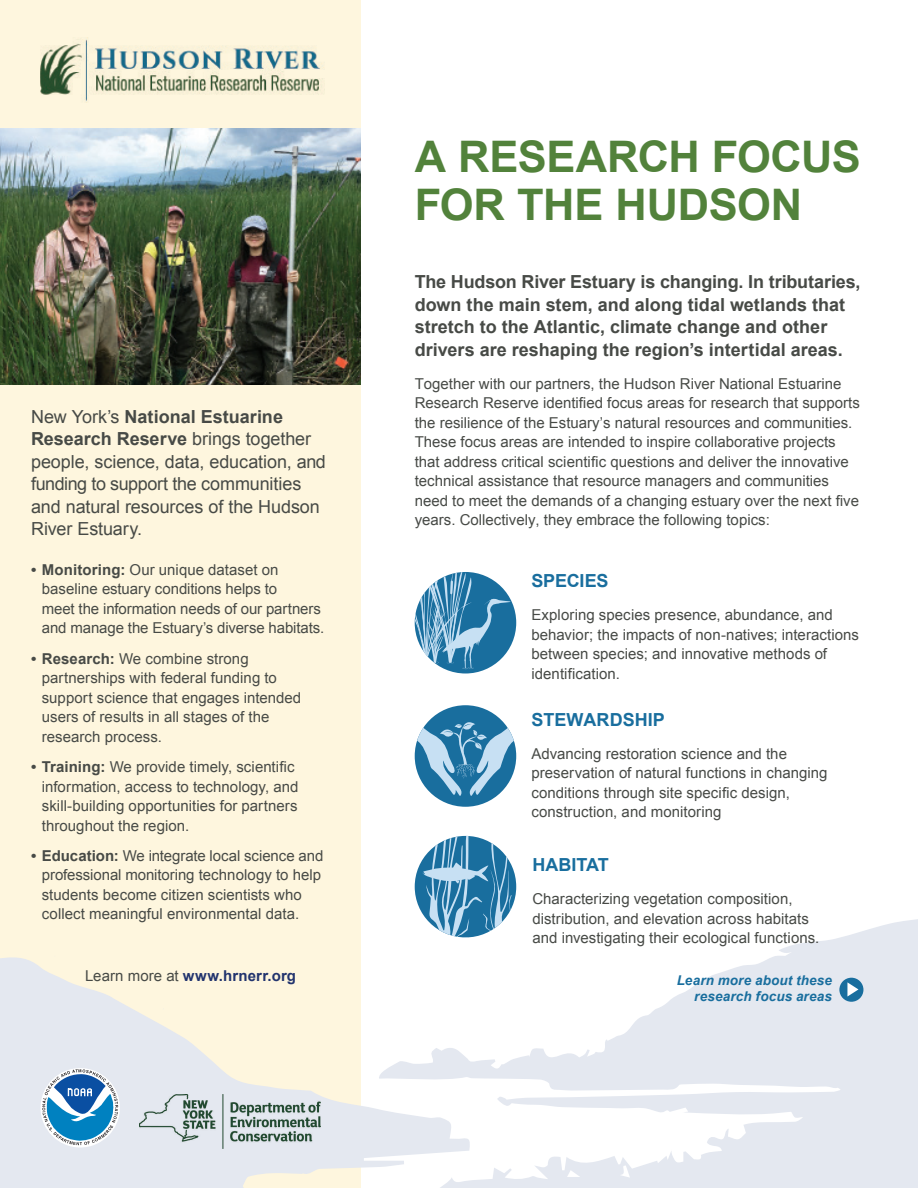
<style>
.page{position:relative;width:918px;height:1188px;background:#fff}
.page>*{position:absolute;margin:0;border:0;box-sizing:border-box;transform-origin:0 0}
.NERRA_Subhead1{font:700 43.5px/48px "Arial";letter-spacing:-.01em;color:#52823b}
.NERRA_Subhead_1{font:700 18px/22.5px "Arial";color:#474a46}
.NERRA_Subhead_1-2{font:18px/22.5px "Arial";letter-spacing:-.005em;color:#474a46}
.NERRA_Body{font:700 18px "Arial";letter-spacing:.005em;color:#196e9e}
.NERRA_Body-2{font:15px/19.5px "Arial";color:#474a46}
.NERRA_Body-3{font:700 15px "Arial";letter-spacing:.01em;color:#22346e}
.NERRA_Body-4{font:italic 700 13.5px/16.5px "Arial";letter-spacing:.01em;color:#196e9e;text-align:right}
.s1{font-weight:700}
.s2{font-weight:400;color:#474a46}
</style>
<div class="page">
<div style="left:0;top:0;width:361px;height:1188px;background:#fef6de"></div>
<svg style="left:471px;top:1116px;width:447px;height:72px;fill:#e4e8f0"></svg>
<svg style="left:0;top:957px;width:471px;height:231px;fill:#e4e8f0"></svg>
<svg style="left:378px;top:919px;width:540px;height:197px"></svg>
<img style="left:40px;top:37px;width:285px;height:66px">
<svg style="left:40px;top:1068px;width:80px;height:80px"></svg>
<svg style="left:42px;top:1069px;width:76px;height:76px;background:#77aace"></svg>
<div style="left:415px;top:572px;width:101px;height:102px;background:#196e9e;border-radius:50%"></div>
<svg style="left:415px;top:572px;width:96px;height:97px"></svg>
<img style="left:0;top:128px;width:361px;height:257px">
<img style="left:139px;top:1095px;width:182px;height:53px">
<div style="left:415px;top:705px;width:101px;height:102px;background:#196e9e;border-radius:50%"></div>
<svg style="left:416px;top:721px;width:99px;height:76px"></svg>
<svg style="left:418px;top:836px;width:98px;height:101px"></svg>
<div style="left:839px;top:978px;width:24px;height:24px;background:#196e9e;border-radius:50%"></div>
<svg style="left:847px;top:982px;width:11px;height:15px"></svg>
<p class="NERRA_Subhead_1-2" style="left:31px;top:405px;width:296px">New York’s <span class="s1">National Estuarine<br>Research Reserve</span> brings together people, science, data, education, and funding to support the communities and natural resources of the Hudson<br>River Estuary.</p>
<p class="NERRA_Body-2" style="left:42px;top:560px;width:284px;text-indent:-11px"><span class="s1">• Monitoring:</span> Our unique dataset on baseline estuary conditions helps to<br>meet the information needs of our partners and manage the Estuary’s diverse habitats.</p>
<p class="NERRA_Body-2" style="left:42px;top:649px;width:261px;text-indent:-11px"><span class="s1">• Research:</span> We combine strong partnerships with federal funding to support science that engages intended users of results in all stages of the research process.</p>
<p class="NERRA_Body-2" style="left:42px;top:757px;width:258px;text-indent:-11px"><span class="s1">• Training:</span> We provide timely, scientific information, access to technology, and skill-building opportunities for partners throughout the region.</p>
<p class="NERRA_Body-2" style="left:42px;top:846px;width:283px;text-indent:-11px"><span class="s1">• Education:</span> We integrate local science and professional monitoring technology to help students become citizen scientists who collect meaningful environmental data.</p>
<p class="NERRA_Subhead1" style="left:415px;top:134px;width:448px">A RESEARCH FOCUS<br>FOR THE HUDSON</p>
<p class="NERRA_Subhead_1" style="left:415px;top:271px;width:447px">The Hudson River Estuary is changing. In tributaries, down the main stem, and along tidal wetlands that stretch to the Atlantic, climate change and other drivers are reshaping the region’s intertidal areas.</p>
<p class="NERRA_Body-2" style="left:415px;top:374px;width:447px">Together with our partners, the Hudson River National Estuarine Research Reserve identified focus areas for research that supports the resilience of the Estuary’s natural resources and communities.<br>These focus areas are intended to inspire collaborative projects that address critical scientific questions and deliver the innovative technical assistance that resource managers and communities need to meet the demands of a changing estuary over the next five years. Collectively, they embrace the following topics:</p>
<p class="NERRA_Body" style="left:531px;top:569px;width:79px">SPECIES</p>
<p class="NERRA_Body-2" style="left:531px;top:605px;width:329px">Exploring species presence, abundance, and behavior; the impacts of non-natives; interactions between species; and innovative methods of identification.</p>
<p class="NERRA_Body" style="left:531px;top:708px;width:135px">STEWARDSHIP</p>
<p class="NERRA_Body-2" style="left:531px;top:744px;width:298px">Advancing restoration science and the preservation of natural functions in changing conditions through site specific design, construction, and monitoring</p>
<p class="NERRA_Body" style="left:532px;top:853px;width:78px">HABITAT</p>
<p class="NERRA_Body-2" style="left:532px;top:889px;width:289px">Characterizing vegetation composition, distribution, and elevation across habitats and investigating their ecological functions.</p>
<p class="NERRA_Body-3" style="left:85px;top:966px;width:213px"><span class="s2">Learn more at</span> www.hrnerr.org</p>
<p class="NERRA_Body-4" style="left:677px;top:972px;width:157px">Learn more about these research focus areas</p>
</div>
